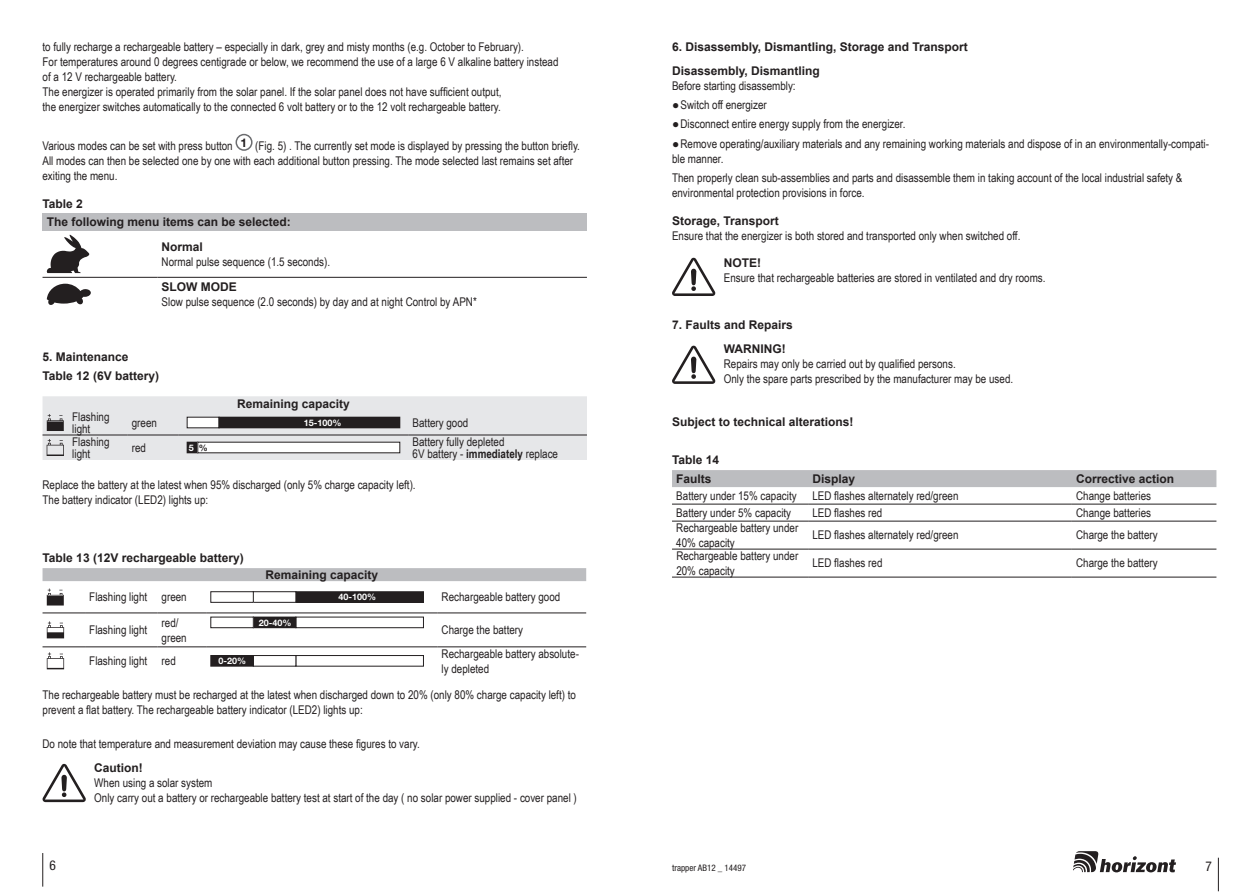
<style>
.page{position:relative;width:1259px;height:893px;background:#fff}
.page>*{position:absolute;margin:0;border:0;box-sizing:border-box;transform-origin:0 0}
.t1{font:condensed 13.5px "Helvetica Neue";color:#231f20}
.t2{font:12px/15px "Arial Narrow";color:#231f20}
.t3{font:700 12px/18.9px "Arial";color:#231f20}
.t4{font:700 9px "Helvetica Neue LT";color:#fff}
.t5{font:condensed 9px "Helvetica Neue";color:#231f20}
.s1{color:#231f20}
.s2{font-weight:700}
</style>
<div class="page">
<hr style="left:42px;top:853px;width:1px;height:34px;background:#231f20">
<hr style="left:1218px;top:858px;width:1px;height:33px;background:#231f20">
<svg style="left:1073px;top:851px;width:103px;height:21px"></svg>
<div style="left:235px;top:134px;width:17px;height:17px;border:2px solid #6c6d70;border-radius:50%"></div>
<div style="left:43px;top:214px;width:544px;height:17px;background:#bcbdc0"></div>
<hr style="left:43px;top:277px;width:114px;height:1px;background:#231f20">
<hr style="left:157px;top:277px;width:430px;height:1px;background:#231f20">
<svg style="left:47px;top:235px;width:42px;height:38px"></svg>
<svg style="left:47px;top:284px;width:44px;height:21px"></svg>
<svg style="left:43px;top:396px;width:544px;height:64px;background:#d3d3d5"></svg>
<div style="left:187px;top:442px;width:11px;height:11px;background:#231f20"></div>
<div style="left:198px;top:442px;width:202px;height:11px;background:#fff"></div>
<div style="left:43px;top:568px;width:543px;height:13px;background:#bcbdc0"></div>
<hr style="left:43px;top:613px;width:42px;height:1px;background:#231f20">
<hr style="left:85px;top:613px;width:72px;height:1px;background:#231f20">
<hr style="left:157px;top:613px;width:49px;height:1px;background:#231f20">
<hr style="left:206px;top:613px;width:231px;height:1px;background:#231f20">
<hr style="left:437px;top:613px;width:149px;height:1px;background:#231f20">
<hr style="left:43px;top:647px;width:42px;height:1px;background:#231f20">
<hr style="left:85px;top:647px;width:72px;height:1px;background:#231f20">
<hr style="left:157px;top:647px;width:49px;height:1px;background:#231f20">
<hr style="left:206px;top:647px;width:231px;height:1px;background:#231f20">
<hr style="left:437px;top:647px;width:149px;height:1px;background:#231f20">
<svg style="left:47px;top:588px;width:17px;height:17px"></svg>
<div style="left:296px;top:592px;width:127px;height:10px;background:#231f20"></div>
<div style="left:295px;top:591px;width:129px;height:12px;border:1px solid #231f20"></div>
<div style="left:253px;top:591px;width:43px;height:12px;border:1px solid #231f20"></div>
<div style="left:210px;top:591px;width:44px;height:12px;border:1px solid #231f20"></div>
<svg style="left:47px;top:621px;width:17px;height:17px"></svg>
<div style="left:295px;top:617px;width:129px;height:11px;border:1px solid #231f20"></div>
<div style="left:253px;top:617px;width:43px;height:11px;background:#231f20"></div>
<div style="left:210px;top:617px;width:44px;height:11px;border:1px solid #231f20"></div>
<svg style="left:47px;top:652px;width:17px;height:17px"></svg>
<div style="left:295px;top:655px;width:129px;height:11px;border:1px solid #231f20"></div>
<div style="left:253px;top:655px;width:43px;height:11px;border:1px solid #231f20"></div>
<div style="left:211px;top:655px;width:42px;height:11px;background:#231f20"></div>
<div style="left:210px;top:655px;width:44px;height:11px;border:1px solid #231f20"></div>
<svg style="left:42px;top:763px;width:44px;height:39px"></svg>
<svg style="left:672px;top:257px;width:44px;height:39px"></svg>
<svg style="left:672px;top:345px;width:44px;height:39px"></svg>
<div style="left:672px;top:470px;width:544px;height:17px;background:#bcbdc0"></div>
<hr style="left:672px;top:504px;width:136px;height:1px;background:#231f20">
<hr style="left:808px;top:504px;width:263px;height:1px;background:#231f20">
<hr style="left:1071px;top:504px;width:145px;height:1px;background:#231f20">
<hr style="left:672px;top:521px;width:136px;height:1px;background:#231f20">
<hr style="left:808px;top:521px;width:263px;height:1px;background:#231f20">
<hr style="left:1071px;top:521px;width:145px;height:1px;background:#231f20">
<hr style="left:672px;top:549px;width:136px;height:1px;background:#231f20">
<hr style="left:808px;top:549px;width:263px;height:1px;background:#231f20">
<hr style="left:1071px;top:549px;width:145px;height:1px;background:#231f20">
<hr style="left:672px;top:577px;width:136px;height:1px;background:#231f20">
<hr style="left:808px;top:577px;width:263px;height:1px;background:#231f20">
<hr style="left:1071px;top:577px;width:145px;height:1px;background:#231f20">
<p class="t2" style="left:43px;top:39px;width:517px">to fully recharge a rechargeable battery – especially in dark, grey and misty months (e.g. October to February).<br>For temperatures around 0 degrees centigrade or below, we recommend the use of a large 6 V alkaline battery instead of a 12 V rechargeable battery.<br>The energizer is operated primarily from the solar panel. If the solar panel does not have sufficient output,<br>the energizer switches automatically to the connected 6 volt battery or to the 12 volt rechargeable battery.</p>
<p class="t2" style="left:43px;top:138px;width:539px">Various modes can be set with press button <sup>1</sup> (Fig. 5) . The currently set mode is displayed by pressing the button briefly.<br>All modes can then be selected one by one with each additional button pressing. The mode selected last remains set after exiting the menu.</p>
<p class="t3" style="left:47px;top:194px;width:246px;text-indent:-4px">Table 2<br>The following menu items can be selected:</p>
<p class="t3" style="left:162px;top:237px;width:43px">Normal</p>
<p class="t2" style="left:162px;top:254px;width:170px">Normal pulse sequence (1.5 seconds).</p>
<p class="t3" style="left:162px;top:278px;width:77px">SLOW MODE</p>
<p class="t2" style="left:162px;top:294px;width:317px">Slow pulse sequence (2.0 seconds) by day and at night Control by APN*</p>
<p class="t3" style="left:43px;top:347px;width:118px">5. Maintenance<br>Table 12 (6V battery)</p>
<p class="t3" style="left:237px;top:394px;width:114px">Remaining capacity</p>
<p class="t2" style="left:72px;top:410px;width:39px;line-height:12px">Flashing light</p>
<p class="t2" style="left:132px;top:415px;width:27px">green</p>
<p class="t4" style="left:304px;top:417px;width:39px">15-100%</p>
<p class="t2" style="left:412px;top:415px;width:57px">Battery good</p>
<p class="t2" style="left:72px;top:435px;width:39px;line-height:12px">Flashing light</p>
<p class="t2" style="left:132px;top:440px;width:16px">red</p>
<p class="t4" style="left:189px;top:442px;width:21px">5 <span class="s1">%</span></p>
<p class="t2" style="left:412px;top:435px;width:147px;line-height:12px">Battery fully depleted<br>6V battery - <span class="s2">immediately</span> replace</p>
<p class="t2" style="left:43px;top:477px;width:375px">Replace the battery at the latest when 95% discharged (only 5% charge capacity left).<br>The battery indicator (LED2) lights up:</p>
<p class="t3" style="left:43px;top:549px;width:203px">Table 13 (12V rechargeable battery)</p>
<p class="t3" style="left:265px;top:565px;width:114px">Remaining capacity</p>
<p class="t2" style="left:89px;top:589px;width:99px">Flashing light green</p>
<p class="t4" style="left:338px;top:591px;width:39px">40-100%</p>
<p class="t2" style="left:441px;top:589px;width:120px">Rechargeable battery good</p>
<p class="t2" style="left:89px;top:622px;width:59px">Flashing light</p>
<p class="t2" style="left:162px;top:615px;width:27px">red/ green</p>
<p class="t4" style="left:259px;top:617px;width:34px">20-40%</p>
<p class="t2" style="left:441px;top:622px;width:83px">Charge the battery</p>
<p class="t2" style="left:89px;top:653px;width:88px">Flashing light red</p>
<p class="t4" style="left:219px;top:655px;width:29px">0-20%</p>
<p class="t2" style="left:441px;top:645px;width:139px">Rechargeable battery absolute&shy;ly depleted</p>
<p class="t2" style="left:43px;top:687px;width:535px">The rechargeable battery must be recharged at the latest when discharged down to 20% (only 80% charge capacity left) to prevent a flat battery. The rechargeable battery indicator (LED2) lights up:</p>
<p class="t2" style="left:43px;top:736px;width:379px">Do note that temperature and measurement deviation may cause these figures to vary.</p>
<p class="t3" style="left:94px;top:758px;width:50px">Caution!</p>
<p class="t2" style="left:94px;top:774px;width:484px">When using a solar system<br>Only carry out a battery or rechargeable battery test at start of the day ( no solar power supplied - cover panel )</p>
<p class="t3" style="left:672px;top:35px;width:297px;line-height:23.5px">6. Disassembly, Dismantling, Storage and Transport<br>Disassembly, Dismantling</p>
<p class="t2" style="left:672px;top:78px;width:125px">Before starting disassembly:</p>
<p class="t2" style="left:672px;top:97px;width:96px">●Switch off energizer</p>
<p class="t2" style="left:672px;top:116px;width:235px">●Disconnect entire energy supply from the energizer.</p>
<p class="t2" style="left:672px;top:135px;width:538px">●Remove operating/auxiliary materials and any remaining working materials and dispose of in an environmentally-compati&shy;ble manner.</p>
<p class="t2" style="left:672px;top:170px;width:512px">Then properly clean sub-assemblies and parts and disassemble them in taking account of the local industrial safety &amp; environmental protection provisions in force.</p>
<p class="t3" style="left:672px;top:211px;width:108px">Storage, Transport</p>
<p class="t2" style="left:672px;top:227px;width:350px">Ensure that the energizer is both stored and transported only when switched off.</p>
<p class="t3" style="left:724px;top:254px;width:39px">NOTE!</p>
<p class="t2" style="left:724px;top:270px;width:323px">Ensure that rechargeable batteries are stored in ventilated and dry rooms.</p>
<p class="t3" style="left:724px;top:313px;width:70px;line-height:23.5px;text-indent:-52px">7. Faults and Repairs<br>WARNING!</p>
<p class="t2" style="left:724px;top:356px;width:291px">Repairs may only be carried out by qualified persons.<br>Only the spare parts prescribed by the manufacturer may be used.</p>
<p class="t3" style="left:672px;top:412px;width:183px">Subject to technical alterations!</p>
<p class="t3" style="left:672px;top:451px;width:49px;text-align:center">Table 14<br>Faults</p>
<p class="t3" style="left:812px;top:469px;width:44px">Display</p>
<p class="t3" style="left:1076px;top:469px;width:100px">Corrective action</p>
<p class="t2" style="left:676px;top:488px;width:122px">Battery under 15% capacity</p>
<p class="t2" style="left:812px;top:488px;width:148px">LED flashes alternately red/green</p>
<p class="t2" style="left:1076px;top:488px;width:76px">Change batteries</p>
<p class="t2" style="left:676px;top:505px;width:116px">Battery under 5% capacity</p>
<p class="t2" style="left:812px;top:505px;width:72px">LED flashes red</p>
<p class="t2" style="left:1076px;top:505px;width:76px">Change batteries</p>
<p class="t2" style="left:676px;top:520px;width:123px">Rechargeable battery under<br>40% capacity</p>
<p class="t2" style="left:812px;top:527px;width:148px">LED flashes alternately red/green</p>
<p class="t2" style="left:1076px;top:527px;width:83px">Charge the battery</p>
<p class="t2" style="left:676px;top:548px;width:123px">Rechargeable battery under<br>20% capacity</p>
<p class="t2" style="left:812px;top:555px;width:72px">LED flashes red</p>
<p class="t2" style="left:1076px;top:555px;width:83px">Charge the battery</p>
<p class="t1" style="left:49px;top:857px;width:8px">6</p>
<p class="t5" style="left:672px;top:863px;width:76px">trapper AB12 _ 14497</p>
<p class="t1" style="left:1205px;top:858px;width:8px">7</p>
</div>
